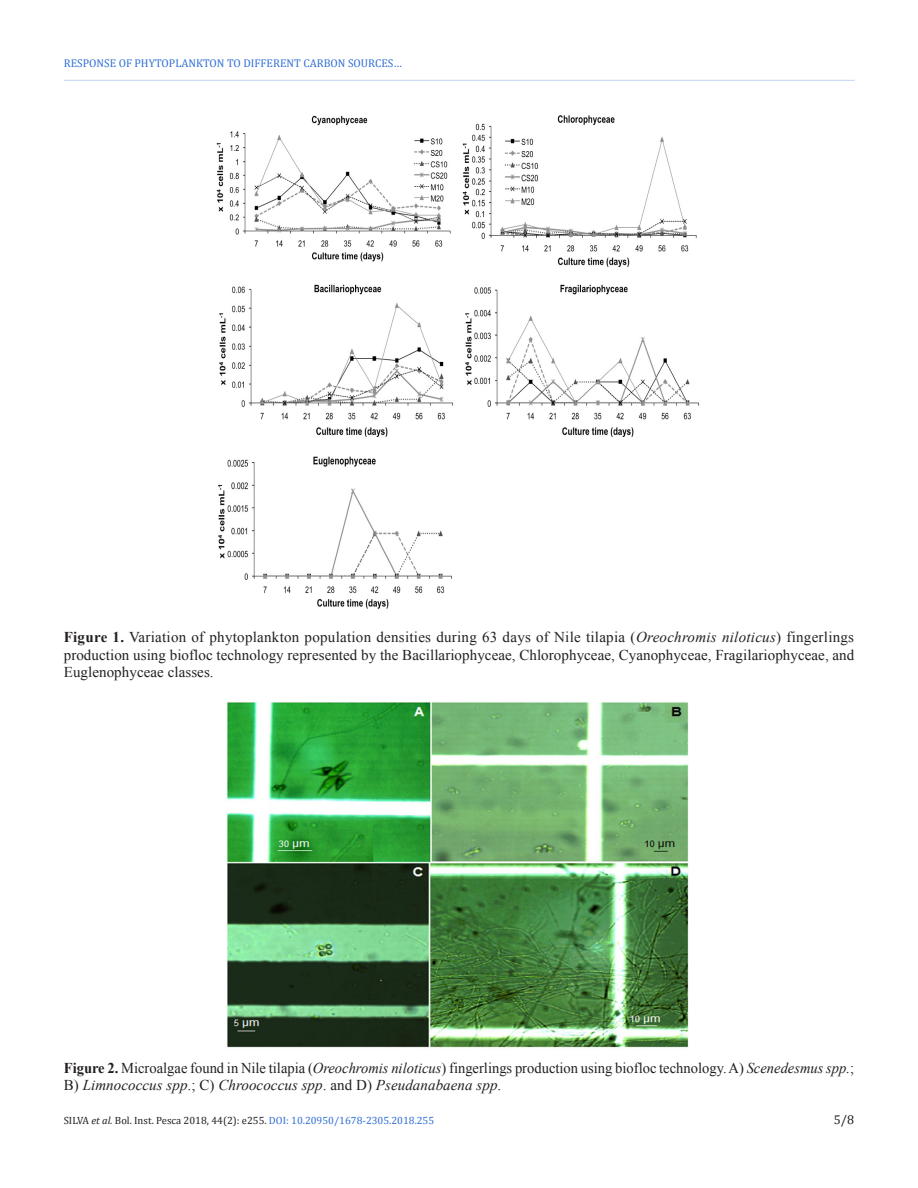
<style>
.page{position:relative;width:918px;height:1188px;background:#fff}
.page>*{position:absolute;margin:0;border:0;box-sizing:border-box;transform-origin:0 0}
.TableFootnote{font:15px/17.2px "Times New Roman";letter-spacing:.005em;color:#231f20;text-align:justify}
.FigureCaption{font:15px/17.2px "Times New Roman";color:#231f20}
.t1{font:12.75px "Cambria";color:#231f20}
.t2{font:11.25px "Cambria";color:#2f6ed5}
.t3{font:10.5px "Cambria";color:#231f20}
.s1{font-weight:700}
.s2{font-style:italic}
.s3{color:#2f6ed5}
</style>
<div class="page">
<hr style="left:64px;top:80px;width:791px;height:1px;background:#c1d3f3">
<img style="left:216px;top:115px;width:483px;height:494px">
<img style="left:226px;top:701px;width:463px;height:347px">
<p class="t2" style="left:64px;top:57px;width:340px">RESPONSE OF PHYTOPLANKTON TO DIFFERENT CARBON SOURCES…</p>
<p class="TableFootnote" style="left:64px;top:628px;width:792px"><span class="s1">Figure 1.</span> Variation of phytoplankton population densities during 63 days of Nile tilapia (<span class="s2">Oreochromis niloticus</span>) fingerlings production using biofloc technology represented by the Bacillariophyceae, Chlorophyceae, Cyanophyceae, Fragilariophyceae, and Euglenophyceae classes.</p>
<p class="FigureCaption" style="left:64px;top:1059px;width:792px"><span class="s1">Figure 2.</span> Microalgae found in Nile tilapia (<span class="s2">Oreochromis niloticus</span>) fingerlings production using biofloc technology. A) <span class="s2">Scenedesmus spp.</span>;<br>B) <span class="s2">Limnococcus spp</span>.; C) <span class="s2">Chroococcus spp</span>. and D) <span class="s2">Pseudanabaena spp</span>.</p>
<p class="t3" style="left:64px;top:1114px;width:372px">SILVA <span class="s2">et al.</span> Bol. Inst. Pesca 2018, 44(2): e255. <span class="s3">DOI: 10.20950/1678-2305.2018.255</span></p>
<p class="t1" style="left:834px;top:1112px;width:22px">5/8</p>
</div>
